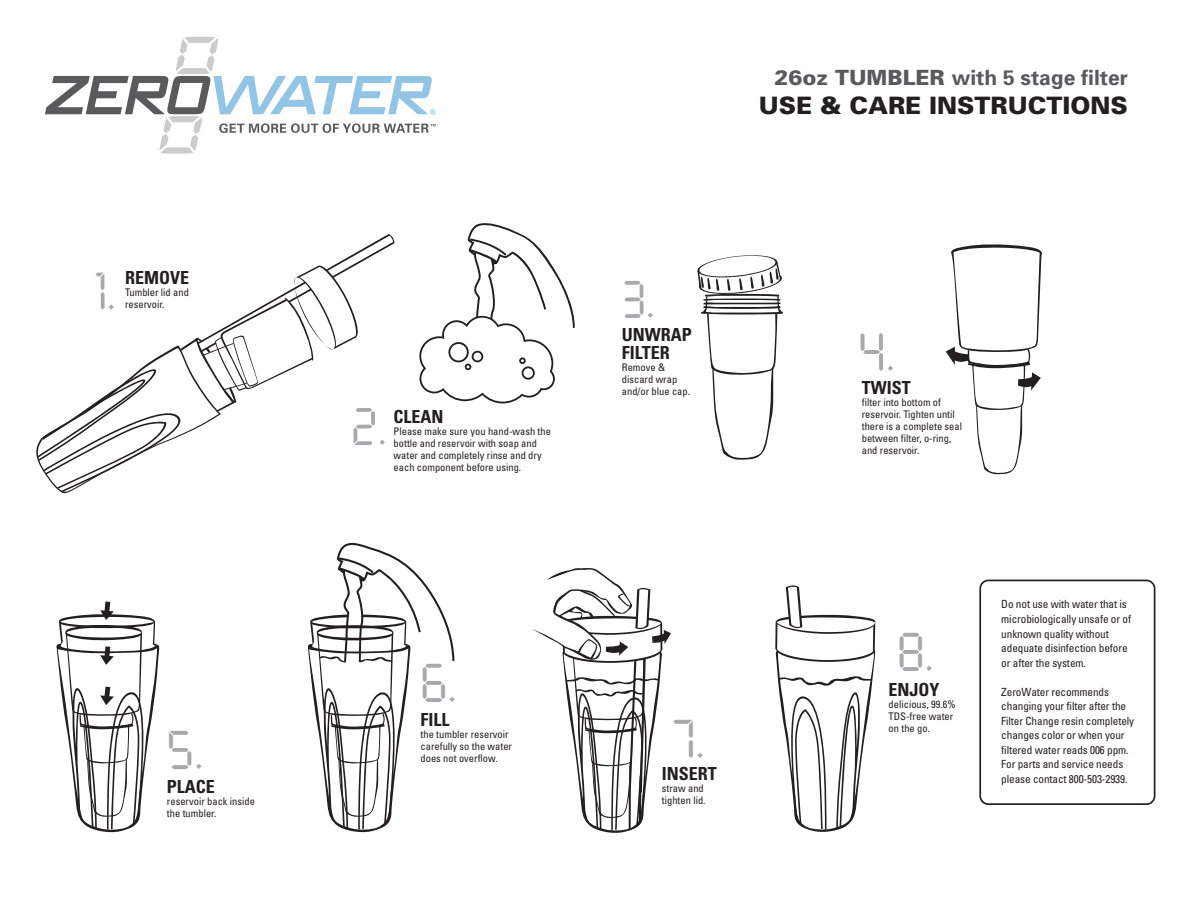
<style>
.page{position:relative;width:1188px;height:918px;background:#fff}
.page>*{position:absolute;margin:0;border:0;box-sizing:border-box;transform-origin:0 0}
.t1{font:48px "Digital ICG";color:#a7a9ac}
.t2{font:900 24px "Univers";color:#231f20}
.t3{font:700 21px "Univers";color:#595a5c}
.t4{font:700 condensed 18px/18px "Univers";color:#231f20}
.t5{font:condensed 11.25px/14.5px "Univers";letter-spacing:-.01em;color:#231f20}
.t6{font:condensed 10.5px/12px "Univers";color:#231f20}
.s1{font-weight:900}
</style>
<div class="page">
<div style="left:979px;top:580px;width:176px;height:225px;border:2px solid #231f20;border-radius:8px"></div>
<svg style="left:419px;top:223px;width:156px;height:181px"></svg>
<svg style="left:36px;top:234px;width:358px;height:260px"></svg>
<svg style="left:624px;top:281px;width:29px;height:37px"></svg>
<svg style="left:697px;top:255px;width:86px;height:205px"></svg>
<svg style="left:861px;top:333px;width:32px;height:38px"></svg>
<svg style="left:946px;top:244px;width:96px;height:231px"></svg>
<svg style="left:775px;top:585px;width:101px;height:247px"></svg>
<svg style="left:532px;top:568px;width:139px;height:265px"></svg>
<svg style="left:308px;top:543px;width:146px;height:290px"></svg>
<svg style="left:56px;top:601px;width:104px;height:232px"></svg>
<svg style="left:45px;top:37px;width:391px;height:117px"></svg>
<h3 class="t4" style="left:125px;top:269px;width:66px">REMOVE</h3>
<p class="t6" style="left:125px;top:286px;width:65px">Tumbler lid and reservoir.</p>
<h1 class="t1" style="left:167px;top:718px;width:39px">5.</h1>
<h3 class="t4" style="left:167px;top:778px;width:50px">PLACE</h3>
<p class="t6" style="left:167px;top:795px;width:90px">reservoir back inside the tumbler.</p>
<h3 class="t3" style="left:774px;top:65px;width:355px"><span class="s1">26oz TUMBLER</span> with 5 stage filter</h3>
<h2 class="t2" style="left:759px;top:90px;width:371px">USE &amp; CARE INSTRUCTIONS</h2>
<h3 class="t4" style="left:394px;top:408px;width:52px">CLEAN</h3>
<p class="t6" style="left:394px;top:426px;width:159px">Please make sure you hand-wash the bottle and reservoir with soap and water and completely rinse and dry each component before using.</p>
<h3 class="t4" style="left:622px;top:325px;width:72px">UNWRAP<br>FILTER</h3>
<p class="t6" style="left:622px;top:361px;width:70px">Remove &amp; discard wrap and/or blue cap.</p>
<h1 class="t1" style="left:421px;top:651px;width:38px">6.</h1>
<h3 class="t4" style="left:421px;top:710px;width:30px">FILL</h3>
<p class="t6" style="left:421px;top:728px;width:93px">the tumbler reservoir carefully so the water</p>
<p class="t6" style="left:421px;top:752px;width:79px">does not overflow.</p>
<h1 class="t1" style="left:671px;top:707px;width:36px">7.</h1>
<h3 class="t4" style="left:662px;top:765px;width:57px">INSERT</h3>
<p class="t6" style="left:662px;top:783px;width:45px">straw and tighten lid.</p>
<h3 class="t4" style="left:862px;top:378px;width:51px">TWIST</h3>
<p class="t6" style="left:862px;top:396px;width:102px">filter into bottom of reservoir. Tighten until there is a complete seal between filter, o-ring, and reservoir.</p>
<h1 class="t1" style="left:897px;top:620px;width:38px">8.</h1>
<h3 class="t4" style="left:889px;top:681px;width:53px">ENJOY</h3>
<p class="t6" style="left:889px;top:699px;width:69px">delicious, 99.6%<br>TDS-free water on the go.</p>
<p class="t5" style="left:1001px;top:597px;width:131px">Do not use with water that is microbiologically unsafe or of unknown quality without adequate disinfection before or after the system.</p>
<p class="t5" style="left:1001px;top:684px;width:134px">ZeroWater recommends changing your filter after the<br>Filter Change resin completely changes color or when your filtered water reads 006 ppm.<br>For parts and service needs please contact 800-503-2939.</p>
</div>
